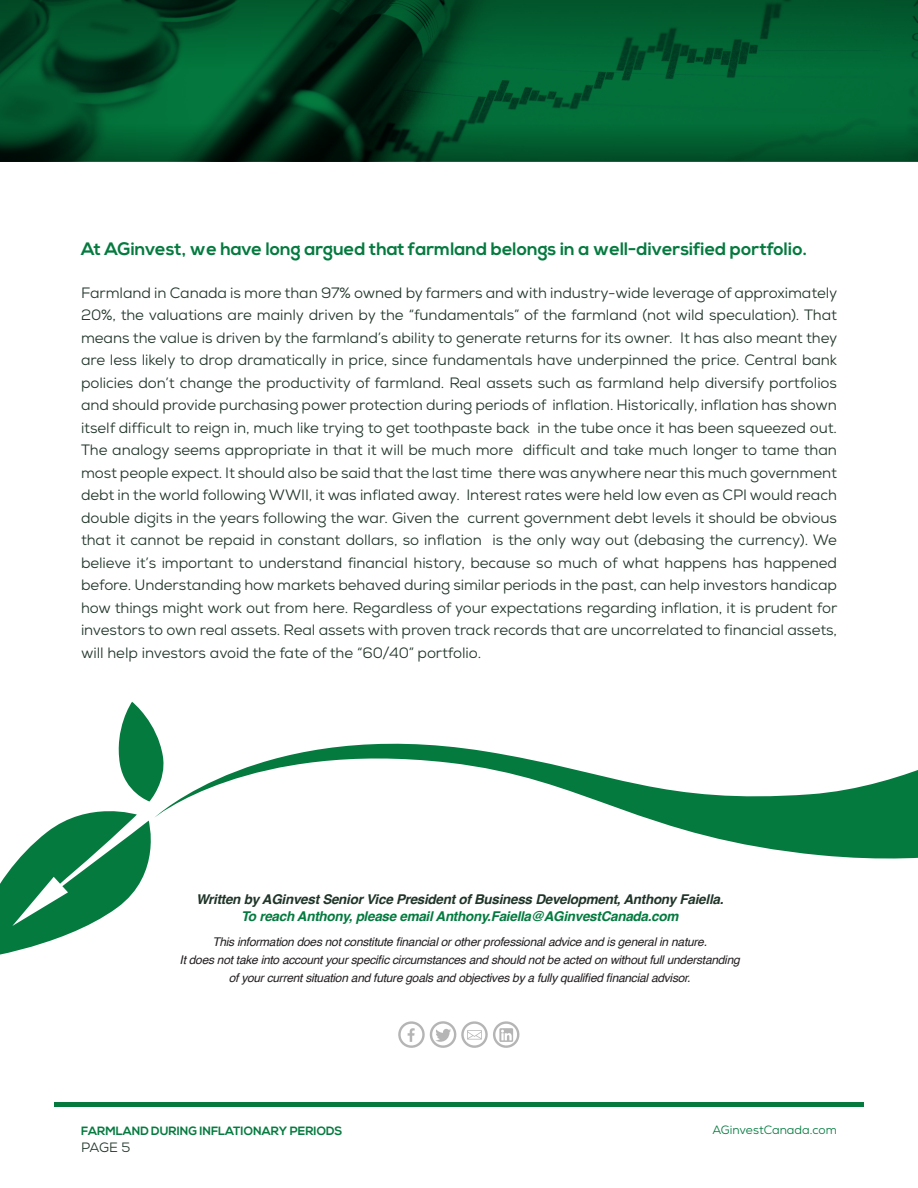
<style>
.page{position:relative;width:918px;height:1188px;background:#fff}
.page>*{position:absolute;margin:0;border:0;box-sizing:border-box;transform-origin:0 0}
.t1{font:700 18px "Nexa";color:#047a3f}
.t2{font:15px/22.5px "Nexa";letter-spacing:-.005em;color:#203529;text-align:justify}
.t3{font:italic 700 13.5px "Helvetica";letter-spacing:-.02em;color:#203529}
.t4{font:italic 700 13.5px "Helvetica";letter-spacing:-.02em;color:#047a3f}
.t5{font:13.5px "Nexa";color:#203529}
.t6{font:italic 12px/18px "Helvetica";letter-spacing:-.02em;color:#231f20;text-align:center}
.t7{font:700 12px "Nexa";color:#047a3f}
.t8{font:12px "Nexa";color:#047a3f}
</style>
<div class="page">
<svg style="left:166px;top:743px;width:752px;height:116px"></svg>
<svg style="left:0;top:701px;width:166px;height:254px"></svg>
<div style="left:54px;top:1102px;width:810px;height:5px;background:#047a3f"></div>
<img style="left:0;top:69px;width:918px;height:54px">
<svg style="left:398px;top:1021px;width:122px;height:27px"></svg>
<svg style="left:0;top:0;width:918px;height:69px;background:#015029"></svg>
<svg style="left:0;top:123px;width:918px;height:38px;background:#014925"></svg>
<p class="t1" style="left:81px;top:238px;width:728px">At AGinvest, we have long argued that farmland belongs in a well-diversified portfolio.</p>
<p class="t2" style="left:81px;top:281px;width:758px">Farmland in Canada is more than 97% owned by farmers and with industry-wide leverage of approximately 20%, the valuations are mainly driven by the “fundamentals” of the farmland (not wild speculation). That means the value is driven by the farmland’s ability to generate returns for its owner. It has also meant they are less likely to drop dramatically in price, since fundamentals have underpinned the price. Central bank policies don’t change the productivity of farmland. Real assets such as farmland help diversify portfolios and should provide purchasing power protection during periods of inflation. Historically, inflation has shown itself difficult to reign in, much like trying to get toothpaste back in the tube once it has been squeezed out.<br>The analogy seems appropriate in that it will be much more difficult and take much longer to tame than most people expect. It should also be said that the last time there was anywhere near this much government debt in the world following WWII, it was inflated away. Interest rates were held low even as CPI would reach double digits in the years following the war. Given the current government debt levels it should be obvious that it cannot be repaid in constant dollars, so inflation is the only way out (debasing the currency). We believe it’s important to understand financial history, because so much of what happens has happened before. Understanding how markets behaved during similar periods in the past, can help investors handicap how things might work out from here. Regardless of your expectations regarding inflation, it is prudent for investors to own real assets. Real assets with proven track records that are uncorrelated to financial assets, will help investors avoid the fate of the “60/40” portfolio.</p>
<p class="t3" style="left:196px;top:891px;width:529px">Written by AGinvest Senior Vice President of Business Development, Anthony Faiella.</p>
<p class="t4" style="left:241px;top:908px;width:439px">To reach Anthony, please email Anthony.Faiella@AGinvestCanada.com</p>
<p class="t6" style="left:180px;top:933px;width:562px">This information does not constitute financial or other professional advice and is general in nature.<br>It does not take into account your specific circumstances and should not be acted on without full understanding of your current situation and future goals and objectives by a fully qualified financial advisor.</p>
<p class="t7" style="left:81px;top:1124px;width:263px">FARMLAND DURING INFLATIONARY PERIODS</p>
<p class="t5" style="left:81px;top:1139px;width:51px">PAGE 5</p>
<p class="t8" style="left:712px;top:1122px;width:126px">AGinvestCanada.com</p>
</div>
